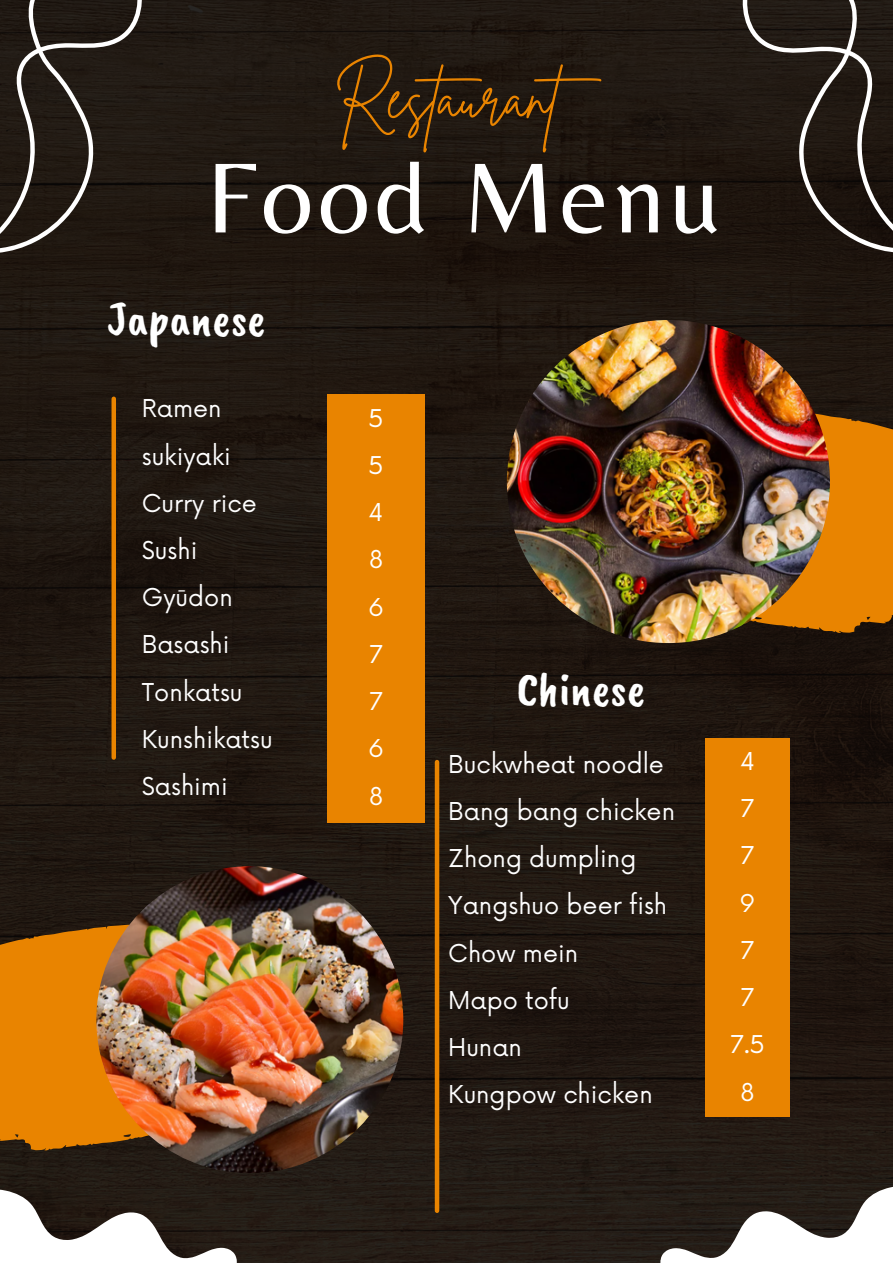
<style>
.page{position:relative;width:893px;height:1264px;background:#fff}
.page>*{position:absolute;margin:0;border:0;box-sizing:border-box;transform-origin:0 0}
.t1{font:103.35px "Belleza";letter-spacing:.05em;color:#fff}
.t2{font:60px "Brittany Signature";color:#e98400}
.t3{font:48.75px "Caveat Brush";color:#fff}
.t4{font:24px/47.2px "Now";color:#fff}
</style>
<div class="page">
<img style="left:0;top:0;width:892px;height:1262px">
<div style="left:111px;top:399px;width:5px;height:358px;background:#e98400"></div>
<hr style="left:435px;top:762px;width:4px;height:448px;background:#e98400">
<svg style="left:725px;top:406px;width:167px;height:227px;background:#cf7602"></svg>
<div style="left:0;top:923px;width:130px;height:185px;background:#e98400"></div>
<img style="left:507px;top:320px;width:322px;height:323px;border-radius:50%">
<img style="left:96px;top:866px;width:307px;height:307px;border-radius:50%">
<div style="left:327px;top:394px;width:98px;height:428px;background:#e98400"></div>
<svg style="left:0;top:0;width:235px;height:291px;background:#29221b"></svg>
<svg style="left:656px;top:0;width:236px;height:288px;background:#28201a"></svg>
<svg style="left:600px;top:1108px;width:292px;height:154px"></svg>
<svg style="left:0;top:1108px;width:301px;height:154px"></svg>
<div style="left:705px;top:738px;width:84px;height:379px;background:#e98400"></div>
<h2 class="t2" style="left:334px;top:58px;width:285px">Restaurant</h2>
<h1 class="t1" style="left:206px;top:136px;width:515px">Food Menu</h1>
<h3 class="t3" style="left:107px;top:288px;width:160px">Japanese</h3>
<p class="t4" style="left:142px;top:386px;width:132px">Ramen sukiyaki<br>Curry rice<br>Sushi<br>Gyūdon<br>Basashi<br>Tonkatsu<br>Kunshikatsu<br>Sashimi</p>
<p class="t4" style="left:368px;top:395px;width:17px;text-align:justify">5<br>5<br>4<br>8<br>6<br>7<br>7<br>6<br>8</p>
<h3 class="t3" style="left:516px;top:658px;width:130px">Chinese</h3>
<p class="t4" style="left:448px;top:741px;width:228px">Buckwheat noodle<br>Bang bang chicken<br>Zhong dumpling<br>Yangshuo beer fish<br>Chow mein<br>Mapo tofu<br>Hunan<br>Kungpow chicken</p>
<p class="t4" style="left:730px;top:738px;width:36px;text-align:center">4<br>7<br>7<br>9<br>7<br>7<br>7.5<br>8</p>
</div>
